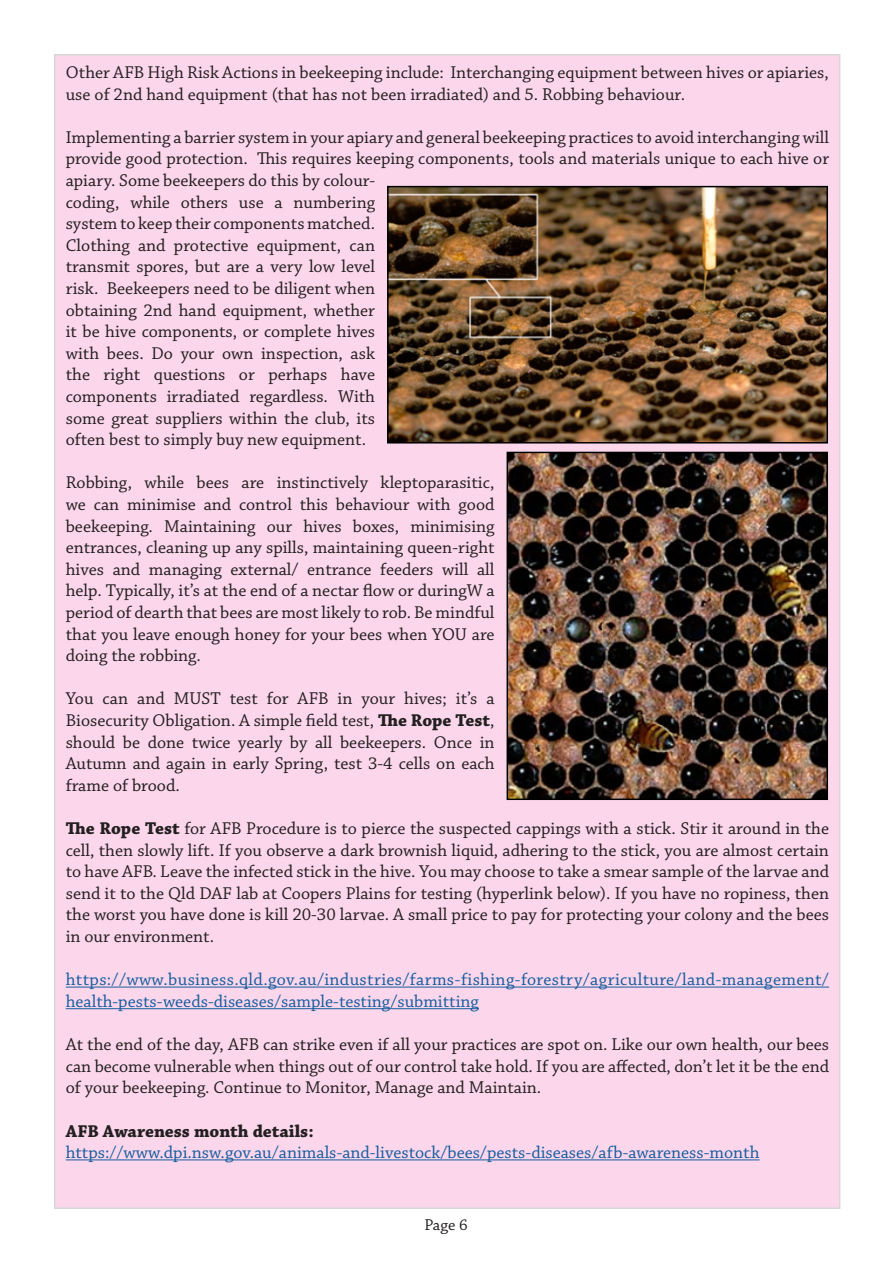
<style>
.page{position:relative;width:893px;height:1263px;background:#fff}
.page>*{position:absolute;margin:0;border:0;box-sizing:border-box;transform-origin:0 0}
.t1{font:18px/21.6px "Chaparral Pro";color:#231f20;text-align:justify}
.t2{font:18px/21.6px "Chaparral Pro";letter-spacing:.02em;color:#175d9e}
.t3{font:18px "Chaparral Pro";color:#175d9e}
.t4{font:700 18px "Chaparral Pro";color:#231f20}
.t5{font:16.5px "Chaparral Pro";color:#231f20}
.s1{font-weight:700}
</style>
<div class="page">
<div style="left:54px;top:54px;width:786px;height:1155px;background:#fcd7ec"></div>
<hr style="left:66px;top:986px;width:763px;height:1px;background:#175d9e">
<hr style="left:66px;top:1008px;width:413px;height:1px;background:#175d9e">
<hr style="left:66px;top:1159px;width:694px;height:1px;background:#175d9e">
<img style="left:390px;top:189px;width:435px;height:251px">
<div style="left:387px;top:186px;width:441px;height:257px;border:2px solid #000"></div>
<img style="left:510px;top:455px;width:315px;height:342px">
<div style="left:507px;top:452px;width:321px;height:348px;border:2px solid #000"></div>
<p class="t1" style="left:66px;top:62px;width:765px">Other AFB High Risk Actions in beekeeping include: Interchanging equipment between hives or apiaries, use of 2nd hand equipment (that has not been irradiated) and 5. Robbing behaviour.</p>
<p class="t1" style="left:66px;top:127px;width:765px;text-align:left">Implementing a barrier system in your apiary and general beekeeping practices to avoid interchanging will provide good protection. This requires keeping components, tools and materials unique to each hive or apiary. Some beekeepers do this by colour-<br>coding, while others use a numbering<br>system to keep their components matched.<br>Clothing and protective equipment, can<br>transmit spores, but are a very low level<br>risk. Beekeepers need to be diligent when<br>obtaining 2nd hand equipment, whether<br>it be hive components, or complete hives<br>with bees. Do your own inspection, ask<br>the right questions or perhaps have<br>components irradiated regardless. With<br>some great suppliers within the club, its<br>often best to simply buy new equipment.</p>
<p class="t1" style="left:66px;top:473px;width:430px">Robbing, while bees are instinctively kleptoparasitic, we can minimise and control this behaviour with good beekeeping. Maintaining our hives boxes, minimising entrances, cleaning up any spills, maintaining queen-right hives and managing external/ entrance feeders will all help. Typically, it’s at the end of a nectar flow or duringW a period of dearth that bees are most likely to rob. Be mindful that you leave enough honey for your bees when YOU are doing the robbing.</p>
<p class="t1" style="left:66px;top:689px;width:430px">You can and MUST test for AFB in your hives; it’s a Biosecurity Obligation. A simple field test, <span class="s1">The Rope Test</span>, should be done twice yearly by all beekeepers. Once in Autumn and again in early Spring, test 3-4 cells on each frame of brood.</p>
<p class="t1" style="left:66px;top:818px;width:765px"><span class="s1">The Rope Test</span> for AFB Procedure is to pierce the suspected cappings with a stick. Stir it around in the cell, then slowly lift. If you observe a dark brownish liquid, adhering to the stick, you are almost certain to have AFB. Leave the infected stick in the hive. You may choose to take a smear sample of the larvae and send it to the Qld DAF lab at Coopers Plains for testing (hyperlink below). If you have no ropiness, then the worst you have done is kill 20-30 larvae. A small price to pay for protecting your colony and the bees in our environment.</p>
<p class="t2" style="left:66px;top:969px;width:765px">https://www.business.qld.gov.au/industries/farms-fishing-forestry/agriculture/land-management/ health-pests-weeds-diseases/sample-testing/submitting</p>
<p class="t1" style="left:66px;top:1034px;width:765px">At the end of the day, AFB can strike even if all your practices are spot on. Like our own health, our bees can become vulnerable when things out of our control take hold. If you are affected, don’t let it be the end of your beekeeping. Continue to Monitor, Manage and Maintain.</p>
<p class="t4" style="left:66px;top:1120px;width:249px">AFB Awareness month details:</p>
<p class="t3" style="left:66px;top:1142px;width:695px">https://www.dpi.nsw.gov.au/animals-and-livestock/bees/pests-diseases/afb-awareness-month</p>
<p class="t5" style="left:424px;top:1215px;width:45px">Page 6</p>
</div>
